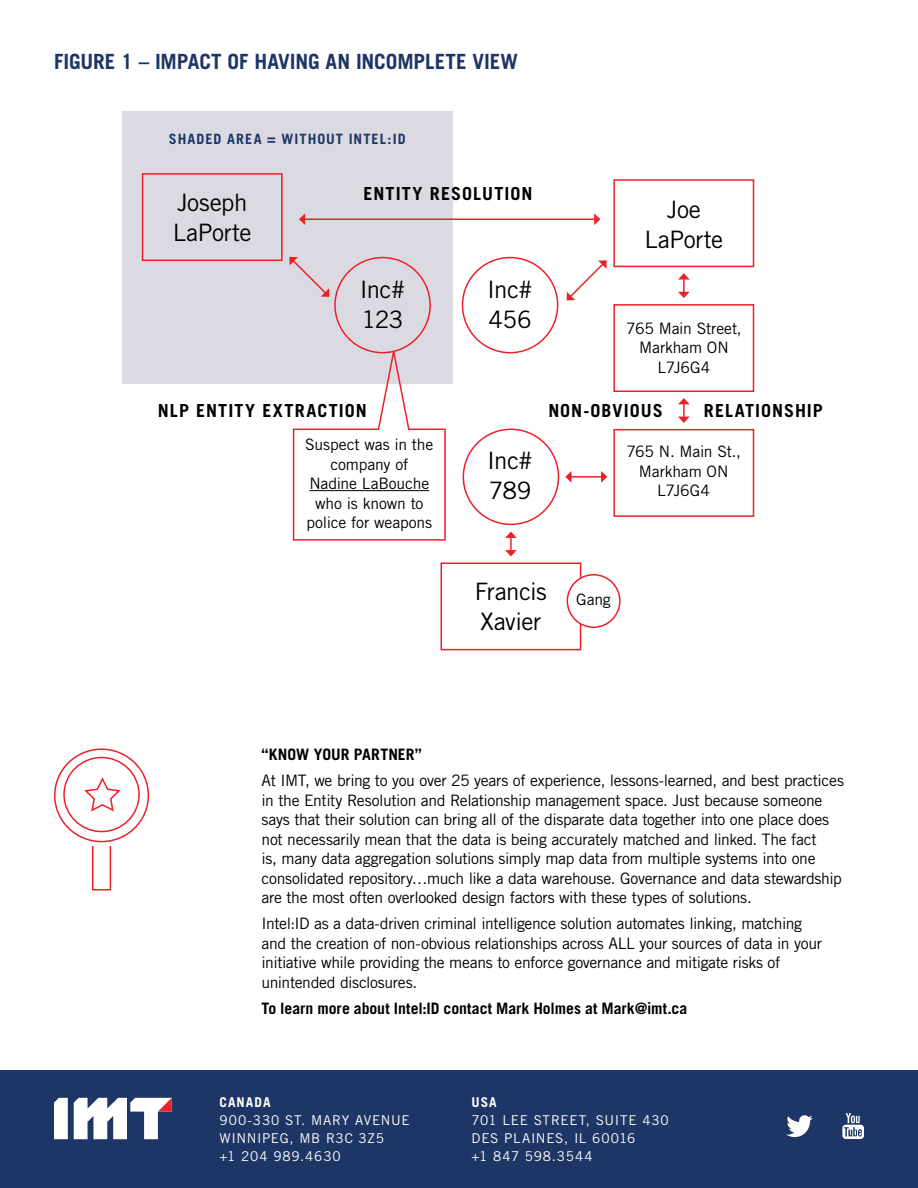
<style>
.page{position:relative;width:918px;height:1188px;background:#fff}
.page>*{position:absolute;margin:0;border:0;box-sizing:border-box;transform-origin:0 0}
.t1{font:24px/30px "Trade Gothic LT Std";letter-spacing:-.02em;color:#000}
.t2{font:700 21px "Trade Gothic LT Std";letter-spacing:-.005em;color:#1d3665}
.t3{font:700 18px "Trade Gothic";letter-spacing:.06em;color:#000}
.t4{font:15.75px/19.5px "Trade Gothic LT Std";letter-spacing:-.02em;color:#000;text-align:center}
.t5{font:700 15.75px "Trade Gothic LT Std";color:#000}
.t6{font:700 14.25px "Trade Gothic";letter-spacing:.075em;color:#1d3665}
.t7{font:13.5px/18px "Trade Gothic LT Std";letter-spacing:.05em;color:#fff}
.t8{font:700 13.5px "Trade Gothic LT Std";letter-spacing:.075em;color:#fff}
</style>
<div class="page">
<div style="left:122px;top:111px;width:331px;height:272px;background:#dbdae2"></div>
<div style="left:0;top:1071px;width:918px;height:117px;background:#1d3665"></div>
<svg style="left:786px;top:1115px;width:27px;height:22px"></svg>
<svg style="left:842px;top:1113px;width:22px;height:26px"></svg>
<svg style="left:54px;top:1098px;width:14px;height:41px"></svg>
<svg style="left:74px;top:1098px;width:98px;height:41px"></svg>
<svg style="left:54px;top:748px;width:96px;height:143px"></svg>
<div style="left:142px;top:173px;width:141px;height:88px;border:2px solid #ed2027"></div>
<div style="left:613px;top:179px;width:141px;height:88px;border:2px solid #ed2027"></div>
<div style="left:613px;top:304px;width:141px;height:88px;border:2px solid #ed2027"></div>
<div style="left:613px;top:429px;width:141px;height:88px;border:2px solid #ed2027"></div>
<div style="left:441px;top:562px;width:140px;height:88px;border:2px solid #ed2027"></div>
<svg style="left:292px;top:344px;width:154px;height:197px"></svg>
<div style="left:334px;top:257px;width:97px;height:96px;border:2px solid #ed2027;border-radius:50%"></div>
<div style="left:462px;top:257px;width:96px;height:96px;border:2px solid #ed2027;border-radius:50%"></div>
<div style="left:463px;top:429px;width:96px;height:96px;border:2px solid #ed2027;border-radius:50%"></div>
<hr style="left:304px;top:218px;width:291px;height:2px;background:#ed2027">
<svg style="left:299px;top:213px;width:6px;height:12px"></svg>
<svg style="left:594px;top:213px;width:6px;height:12px"></svg>
<svg style="left:678px;top:273px;width:12px;height:25px"></svg>
<svg style="left:678px;top:398px;width:12px;height:25px"></svg>
<hr style="left:571px;top:476px;width:31px;height:2px;background:#ed2027">
<svg style="left:565px;top:471px;width:7px;height:12px"></svg>
<svg style="left:601px;top:471px;width:6px;height:12px"></svg>
<svg style="left:505px;top:532px;width:12px;height:24px"></svg>
<svg style="left:567px;top:260px;width:40px;height:40px"></svg>
<svg style="left:289px;top:257px;width:40px;height:40px"></svg>
<div style="left:567px;top:575px;width:53px;height:52px;background:#fff;border-radius:50%"></div>
<div style="left:567px;top:574px;width:54px;height:54px;border:2px solid #ed2027;border-radius:50%"></div>
<hr style="left:309px;top:490px;width:120px;height:1px;background:#000">
<h2 class="t2" style="left:54px;top:49px;width:466px">FIGURE 1 – IMPACT OF HAVING AN INCOMPLETE VIEW</h2>
<p class="t6" style="left:169px;top:130px;width:238px">SHADED AREA = WITHOUT INTEL:ID</p>
<h1 class="t1" style="left:173px;top:187px;width:80px">Joseph<br>LaPorte</h1>
<p class="t3" style="left:364px;top:183px;width:170px">ENTITY RESOLUTION</p>
<h1 class="t1" style="left:360px;top:274px;width:47px">Inc#<br>123</h1>
<h1 class="t1" style="left:487px;top:274px;width:47px">Inc#<br>456</h1>
<h1 class="t1" style="left:644px;top:194px;width:80px;text-align:center">Joe<br>LaPorte</h1>
<p class="t4" style="left:626px;top:318px;width:117px">765 Main Street,<br>Markham ON<br>L7J6G4</p>
<p class="t3" style="left:158px;top:399px;width:210px">NLP ENTITY EXTRACTION</p>
<p class="t3" style="left:548px;top:399px;width:116px">NON-OBVIOUS</p>
<p class="t3" style="left:704px;top:399px;width:120px">RELATIONSHIP</p>
<p class="t4" style="left:305px;top:435px;width:130px">Suspect was in the company of<br>Nadine LaBouche who is known to police for weapons</p>
<h1 class="t1" style="left:487px;top:445px;width:47px">Inc#<br>789</h1>
<p class="t4" style="left:626px;top:441px;width:116px">765 N. Main St.,<br>Markham ON<br>L7J6G4</p>
<h1 class="t1" style="left:475px;top:577px;width:74px">Francis<br>Xavier</h1>
<p class="t4" style="left:576px;top:590px;width:36px">Gang</p>
<p class="t5" style="left:262px;top:745px;width:162px">“KNOW YOUR PARTNER”</p>
<p class="t4" style="left:262px;top:771px;width:584px;text-align:left">At IMT, we bring to you over 25 years of experience, lessons-learned, and best practices in the Entity Resolution and Relationship management space. Just because someone says that their solution can bring all of the disparate data together into one place does not necessarily mean that the data is being accurately matched and linked. The fact<br>is, many data aggregation solutions simply map data from multiple systems into one consolidated repository…much like a data warehouse. Governance and data stewardship are the most often overlooked design factors with these types of solutions.</p>
<p class="t4" style="left:262px;top:914px;width:562px;text-align:left">Intel:ID as a data-driven criminal intelligence solution automates linking, matching and the creation of non-obvious relationships across ALL your sources of data in your initiative while providing the means to enforce governance and mitigate risks of unintended disclosures.</p>
<p class="t5" style="left:262px;top:999px;width:427px">To learn more about Intel:ID contact Mark Holmes at Mark@imt.ca</p>
<p class="t8" style="left:220px;top:1093px;width:53px">CANADA</p>
<p class="t7" style="left:220px;top:1111px;width:192px">900-330 ST. MARY AVENUE<br>WINNIPEG, MB R3C 3Z5<br>+1 204 989.4630</p>
<p class="t8" style="left:472px;top:1093px;width:27px">USA</p>
<p class="t7" style="left:472px;top:1111px;width:199px">701 LEE STREET, SUITE 430<br>DES PLAINES, IL 60016<br>+1 847 598.3544</p>
</div>
